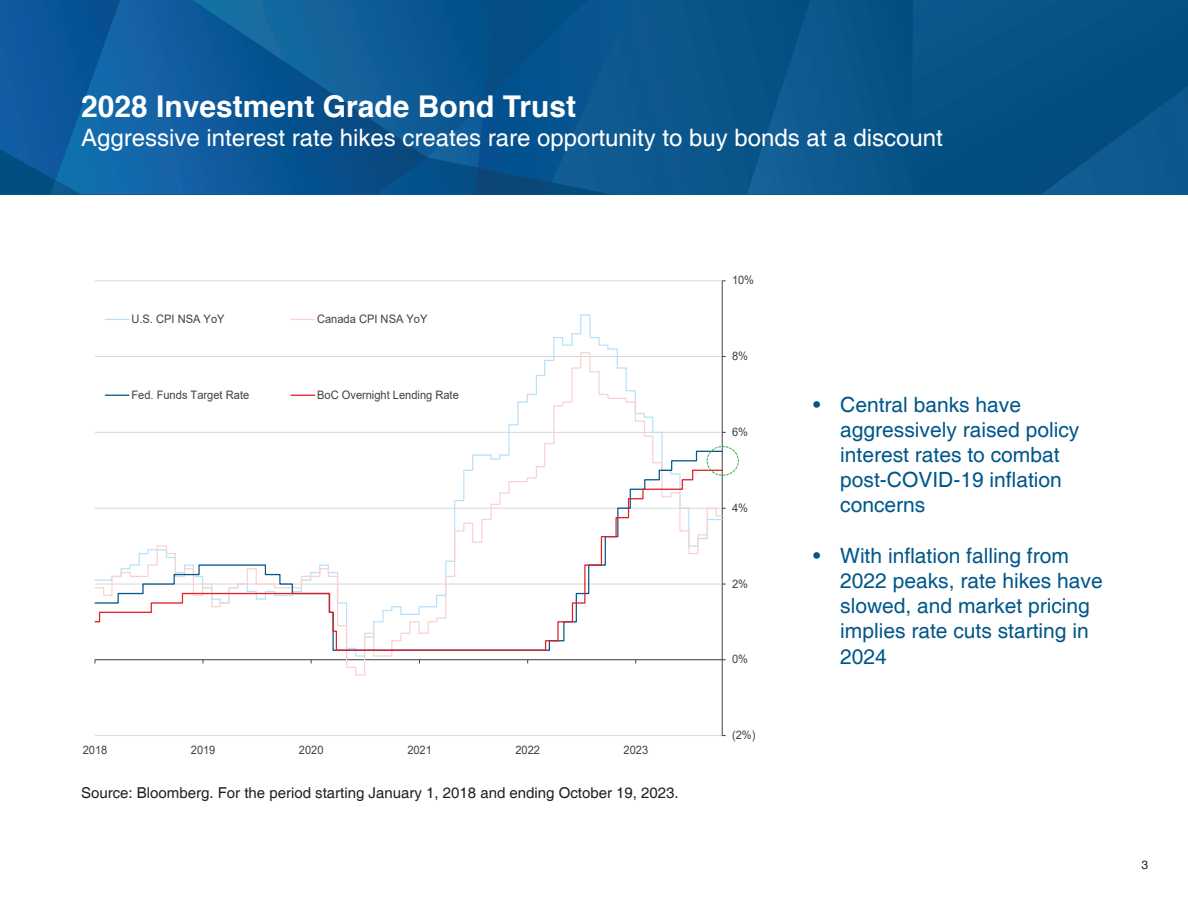
<style>
.page{position:relative;width:1188px;height:918px;background:#fff}
.page>*{position:absolute;margin:0;border:0;box-sizing:border-box;transform-origin:0 0}
.t1{font:700 30px "Helvetica";color:#fff}
.t2{font:24px "Helvetica";color:#fff}
.t3{font:21px/25.2px "Helvetica";color:#00578a}
.t4{font:15px "Helvetica";color:#231f20}
.t5{font:12px "Helvetica";color:#231f20}
.t6{font:11.7px "Arial";color:#404040;scale:.95 1}
</style>
<div class="page">
<div style="left:552px;top:0;width:195px;height:194px;background:#0b568b"></div>
<svg style="left:747px;top:0;width:165px;height:194px"></svg>
<div style="left:912px;top:0;width:276px;height:194px;background:#055185"></div>
<svg style="left:1041px;top:48px;width:147px;height:146px"></svg>
<svg style="left:0;top:180px;width:55px;height:14px"></svg>
<img style="left:427px;top:168px;width:48px;height:26px">
<img style="left:427px;top:157px;width:51px;height:11px">
<img style="left:427px;top:0;width:51px;height:157px">
<img style="left:55px;top:0;width:372px;height:194px">
<img style="left:0;top:0;width:122px;height:180px">
<img style="left:475px;top:167px;width:77px;height:27px">
<div style="left:478px;top:0;width:157px;height:182px;background:#095690"></div>
<img style="left:485px;top:0;width:109px;height:101px">
<hr style="left:95px;top:735px;width:627px;height:1px;background:#d9d9d9">
<hr style="left:95px;top:280px;width:627px;height:1px;background:#d9d9d9">
<hr style="left:722px;top:281px;width:1px;height:455px;background:#404040">
<svg style="left:95px;top:352px;width:628px;height:324px"></svg>
<svg style="left:95px;top:450px;width:628px;height:19px"></svg>
<svg style="left:95px;top:469px;width:628px;height:183px"></svg>
<svg style="left:105px;top:319px;width:24px;height:1px"></svg>
<svg style="left:291px;top:319px;width:24px;height:1px"></svg>
<svg style="left:105px;top:395px;width:24px;height:1px"></svg>
<svg style="left:291px;top:395px;width:24px;height:1px"></svg>
<div style="left:707px;top:446px;width:32px;height:30px;border:1px dashed #3dac4a;border-radius:50%"></div>
<p class="t1" style="left:81px;top:82px;width:497px">2028 Investment Grade Bond Trust</p>
<p class="t2" style="left:81px;top:123px;width:863px">Aggressive interest rate hikes creates rare opportunity to buy bonds at a discount</p>
<p class="t6" style="left:131px;top:311px;width:99px">U.S. CPI NSA YoY</p>
<p class="t6" style="left:317px;top:311px;width:118px">Canada CPI NSA YoY</p>
<p class="t6" style="left:131px;top:387px;width:125px">Fed. Funds Target Rate</p>
<p class="t6" style="left:317px;top:387px;width:151px">BoC Overnight Lending Rate</p>
<p class="t6" style="left:83px;top:742px;width:27px">2018</p>
<p class="t6" style="left:191px;top:742px;width:27px">2019</p>
<p class="t6" style="left:299px;top:742px;width:27px">2020</p>
<p class="t6" style="left:407px;top:742px;width:27px">2021</p>
<p class="t6" style="left:515px;top:742px;width:27px">2022</p>
<p class="t6" style="left:624px;top:742px;width:27px">2023</p>
<p class="t4" style="left:81px;top:784px;width:599px">Source: Bloomberg. For the period starting January 1, 2018 and ending October 19, 2023.</p>
<p class="t6" style="left:732px;top:272px;width:25px">10%</p>
<p class="t6" style="left:732px;top:348px;width:18px">8%</p>
<p class="t6" style="left:732px;top:424px;width:18px">6%</p>
<p class="t6" style="left:732px;top:500px;width:18px">4%</p>
<p class="t6" style="left:732px;top:575px;width:18px">2%</p>
<p class="t6" style="left:732px;top:651px;width:18px">0%</p>
<p class="t6" style="left:732px;top:727px;width:26px">(2%)</p>
<p class="t3" style="left:840px;top:392px;width:241px;text-indent:-27px">• Central banks have aggressively raised policy interest rates to combat post-COVID-19 inflation concerns</p>
<p class="t3" style="left:840px;top:544px;width:264px;text-indent:-27px">• With inflation falling from<br>2022 peaks, rate hikes have slowed, and market pricing implies rate cuts starting in<br>2024</p>
<p class="t5" style="left:1142px;top:858px;width:8px">3</p>
</div>
